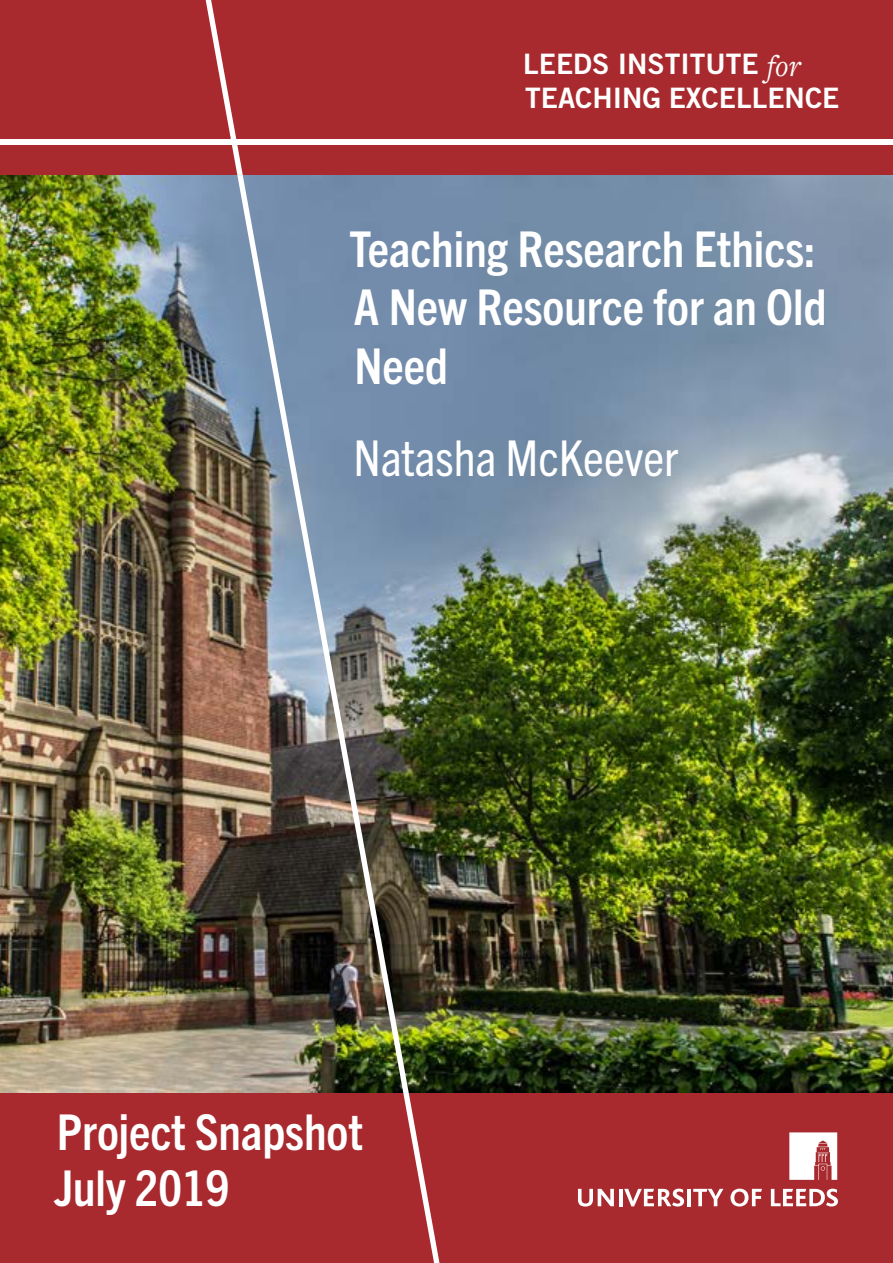
<style>
.page{position:relative;width:893px;height:1263px;background:#fff}
.page>*{position:absolute;margin:0;border:0;box-sizing:border-box;transform-origin:0 0}
.t1{font:700 condensed 49.5px/58.5px "Trade Gothic Next LT Pro";color:#fff}
.t2{font:condensed 49.5px "Trade Gothic Next LT Pro";color:#fff}
.t3{font:28.2px/33.8px "Trade Gothic LT Std Bd 2";color:#fff}
.s1{font-family:"Freight Text Pro";font-style:italic;font-size:30.9px}
</style>
<div class="page">
<div style="left:0;top:1087px;width:893px;height:176px;background:#a82a2e"></div>
<div style="left:0;top:0;width:893px;height:176px;background:#a82a2e"></div>
<img style="left:0;top:176px;width:893px;height:916px">
<svg style="left:789px;top:1132px;width:48px;height:48px;background:#ebcecf"></svg>
<svg style="left:578px;top:1189px;width:36px;height:17px"></svg>
<hr style="left:619px;top:1189px;width:3px;height:17px;background:#fff">
<svg style="left:624px;top:1188px;width:60px;height:18px"></svg>
<hr style="left:687px;top:1189px;width:4px;height:17px;background:#fff">
<svg style="left:693px;top:1189px;width:30px;height:17px"></svg>
<svg style="left:730px;top:1188px;width:32px;height:18px"></svg>
<svg style="left:771px;top:1189px;width:67px;height:17px"></svg>
<img style="left:206px;top:0;width:233px;height:1263px">
<div style="left:0;top:139px;width:893px;height:5px;background:#fff"></div>
<p class="t3" style="left:523px;top:47px;width:318px">LEEDS INSTITUTE <span class="s1">for<br></span>TEACHING EXCELLENCE</p>
<p class="t1" style="left:349px;top:217px;width:479px">Teaching Research Ethics:<br>A New Resource for an Old<br>Need</p>
<p class="t2" style="left:354px;top:424px;width:326px">Natasha McKeever</p>
<p class="t1" style="left:57px;top:1100px;width:308px">Project Snapshot</p>
<p class="t1" style="left:54px;top:1156px;width:177px">July 2019</p>
</div>
